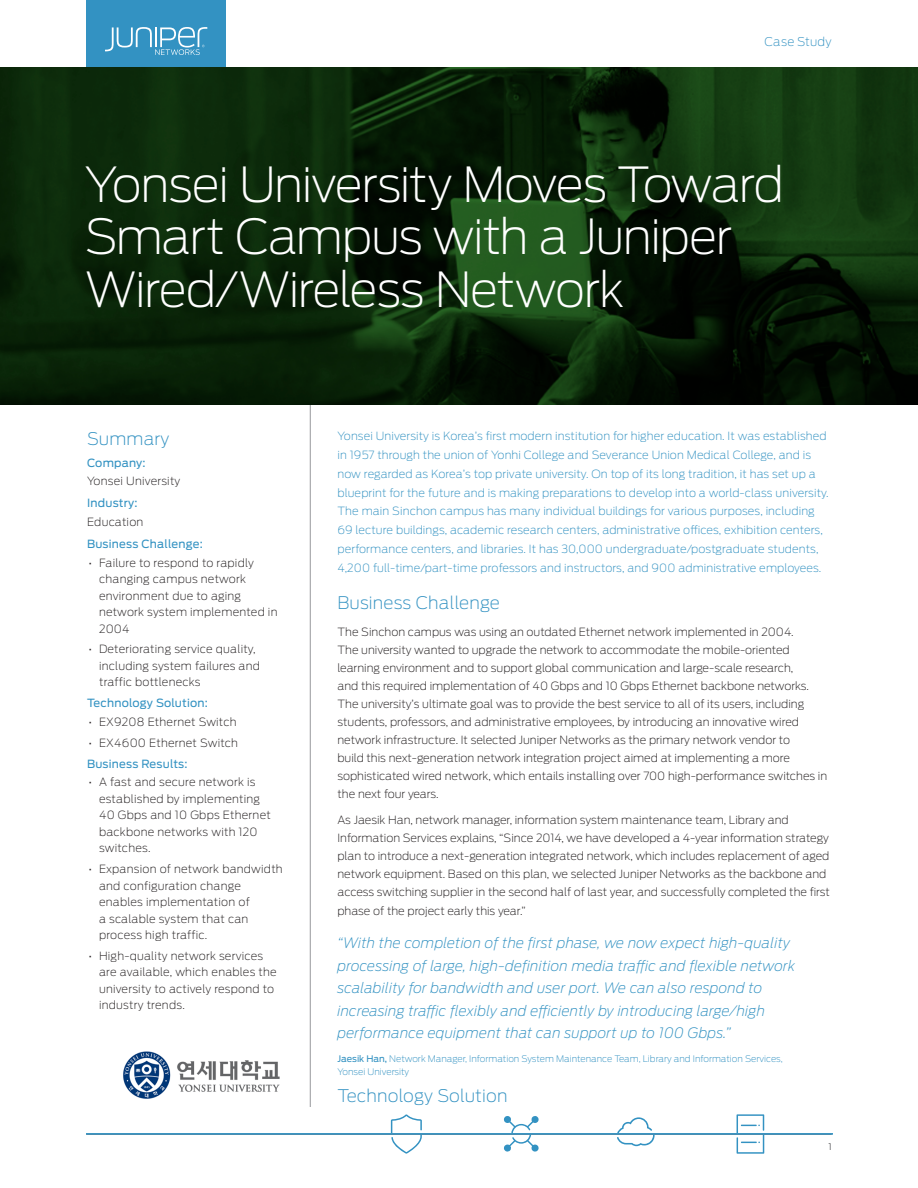
<style>
.page{position:relative;width:918px;height:1188px;background:#fff}
.page>*{position:absolute;margin:0;border:0;box-sizing:border-box;transform-origin:0 0}
.t1{font:200 48px/52.5px "Antenna";letter-spacing:-.03em;color:#fff}
.Intro_Paragraph{font:200 17.25px "Antenna";letter-spacing:.01em;color:#3392c2}
.Sidebar_Quote{font:italic 200 14.25px/22.5px "Antenna";letter-spacing:.01em;color:#3392c2}
.t2{font:200 12px "Antenna";letter-spacing:.02em;color:#3392c2}
.Sidebar_bullets{font:200 11.25px/18px "Antenna";color:#231f20}
.Intro_Paragraph-2{font:200 11.25px/18.8px "Antenna";letter-spacing:.01em;color:#3392c2}
.Sidebar_bullets-2{font:200 11.25px/16.5px "Antenna";letter-spacing:.02em;color:#231f20}
.Sidebar_head{font:11.25px "Antenna";letter-spacing:.02em;color:#3392c2}
.Sidebar_text{font:200 11.25px "Antenna";letter-spacing:.02em;color:#231f20}
.Quote_Name{font:200 9px/12.8px "Antenna";color:#3392c2}
.t3{font:300 9px "Antenna";color:#57585a}
.s1{font-weight:400}
</style>
<div class="page">
<svg style="left:86px;top:0;width:140px;height:68px;background:#3e96c2"></svg>
<hr style="left:310px;top:405px;width:1px;height:702px;background:#97999c">
<svg style="left:391px;top:1114px;width:31px;height:40px"></svg>
<svg style="left:737px;top:1114px;width:27px;height:40px"></svg>
<svg style="left:504px;top:1116px;width:35px;height:36px"></svg>
<svg style="left:617px;top:1117px;width:38px;height:29px"></svg>
<hr style="left:86px;top:1133px;width:747px;height:2px;background:#3392c2">
<img style="left:0;top:68px;width:918px;height:337px">
<img style="left:123px;top:1051px;width:157px;height:48px">
<p class="t2" style="left:765px;top:35px;width:69px">Case Study</p>
<p class="t1" style="left:85px;top:158px;width:701px">Yonsei University Moves Toward<br>Smart Campus with a Juniper<br>Wired/Wireless Network</p>
<h1 class="Intro_Paragraph" style="left:87px;top:429px;width:84px">Summary</h1>
<p class="Sidebar_head" style="left:87px;top:456px;width:60px">Company:</p>
<p class="Sidebar_text" style="left:87px;top:475px;width:95px">Yonsei University</p>
<p class="Sidebar_head" style="left:87px;top:497px;width:52px">Industry:</p>
<p class="Sidebar_text" style="left:87px;top:515px;width:58px">Education</p>
<p class="Sidebar_head" style="left:87px;top:537px;width:117px">Business Challenge:</p>
<p class="Sidebar_bullets-2" style="left:99px;top:554px;width:180px;text-indent:-11px">• Failure to respond to rapidly changing campus network environment due to aging network system implemented in<br>2004</p>
<p class="Sidebar_bullets-2" style="left:99px;top:641px;width:162px;text-indent:-11px">• Deteriorating service quality, including system failures and traffic bottlenecks</p>
<p class="Sidebar_head" style="left:87px;top:697px;width:122px">Technology Solution:</p>
<p class="Sidebar_bullets-2" style="left:89px;top:714px;width:150px">• EX9208 Ethernet Switch</p>
<p class="Sidebar_bullets-2" style="left:89px;top:734px;width:151px">• EX4600 Ethernet Switch</p>
<p class="Sidebar_head" style="left:87px;top:757px;width:102px">Business Results:</p>
<p class="Sidebar_bullets-2" style="left:99px;top:774px;width:173px;text-indent:-11px">• A fast and secure network is established by implementing<br>40 Gbps and 10 Gbps Ethernet backbone networks with 120 switches.</p>
<p class="Sidebar_bullets-2" style="left:99px;top:861px;width:185px;text-indent:-11px">• Expansion of network bandwidth and configuration change enables implementation of<br>a scalable system that can process high traffic.</p>
<p class="Sidebar_bullets-2" style="left:99px;top:948px;width:179px;text-indent:-11px">• High-quality network services are available, which enables the university to actively respond to industry trends.</p>
<p class="Intro_Paragraph-2" style="left:338px;top:427px;width:493px">Yonsei University is Korea’s first modern institution for higher education. It was established in 1957 through the union of Yonhi College and Severance Union Medical College, and is now regarded as Korea’s top private university. On top of its long tradition, it has set up a blueprint for the future and is making preparations to develop into a world-class university.<br>The main Sinchon campus has many individual buildings for various purposes, including 69 lecture buildings, academic research centers, administrative offices, exhibition centers, performance centers, and libraries. It has 30,000 undergraduate/postgraduate students, 4,200 full-time/part-time professors and instructors, and 900 administrative employees.</p>
<p class="Intro_Paragraph" style="left:338px;top:593px;width:164px">Business Challenge</p>
<p class="Sidebar_bullets" style="left:338px;top:622px;width:491px">The Sinchon campus was using an outdated Ethernet network implemented in 2004.<br>The university wanted to upgrade the network to accommodate the mobile-oriented learning environment and to support global communication and large-scale research,<br>and this required implementation of 40 Gbps and 10 Gbps Ethernet backbone networks.<br>The university’s ultimate goal was to provide the best service to all of its users, including students, professors, and administrative employees, by introducing an innovative wired network infrastructure. It selected Juniper Networks as the primary network vendor to<br>build this next-generation network integration project aimed at implementing a more sophisticated wired network, which entails installing over 700 high-performance switches in the next four years.</p>
<p class="Sidebar_bullets" style="left:338px;top:811px;width:494px">As Jaesik Han, network manager, information system maintenance team, Library and Information Services explains, “Since 2014, we have developed a 4-year information strategy plan to introduce a next-generation integrated network, which includes replacement of aged network equipment. Based on this plan, we selected Juniper Networks as the backbone and access switching supplier in the second half of last year, and successfully completed the first phase of the project early this year.”</p>
<p class="Sidebar_Quote" style="left:338px;top:931px;width:459px">“With the completion of the first phase, we now expect high-quality processing of large, high-definition media traffic and flexible network scalability for bandwidth and user port. We can also respond to increasing traffic flexibly and efficiently by introducing large/high performance equipment that can support up to 100 Gbps.”</p>
<p class="Quote_Name" style="left:338px;top:1052px;width:447px"><span class="s1">Jaesik Han,</span> Network Manager, Information System Maintenance Team, Library and Information Services,<br>Yonsei University</p>
<h1 class="Intro_Paragraph" style="left:338px;top:1086px;width:172px">Technology Solution</h1>
<p class="t3" style="left:828px;top:1142px;width:5px">1</p>
</div>
